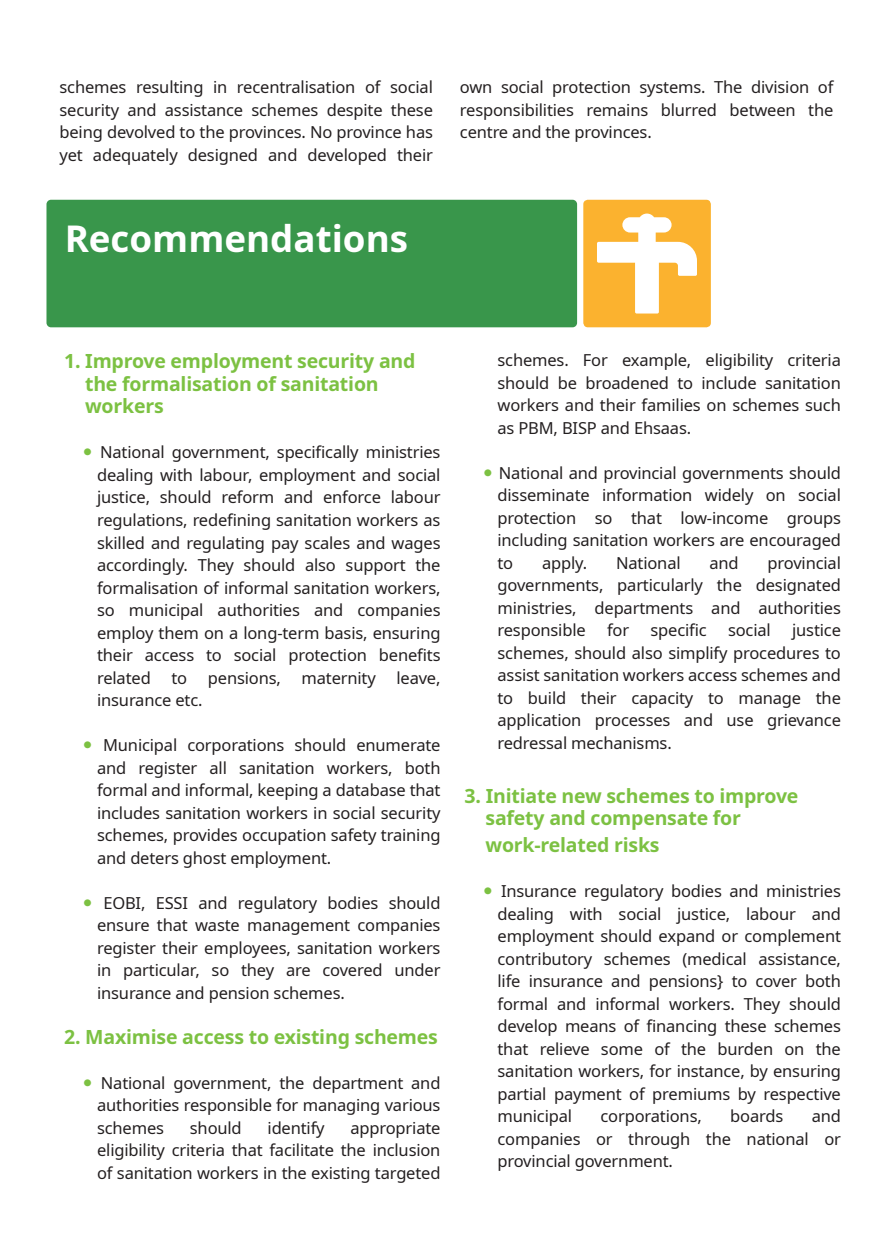
<style>
.page{position:relative;width:891px;height:1253px;background:#fff}
.page>*{position:absolute;margin:0;border:0;box-sizing:border-box;transform-origin:0 0}
.t1{font:700 36.75px "Noto Sans";color:#fff}
.t2{font:700 19.5px/22.5px "Noto Sans";letter-spacing:-.01em;color:#7cc142}
.t3{font:16.5px/22.5px "Noto Sans";letter-spacing:-.01em;color:#231f20;text-align:justify}
.s1{font-family:"Thonburi";color:#7cc142}
</style>
<div class="page">
<div style="left:46px;top:200px;width:531px;height:127px;background:#39964b;border-radius:5px"></div>
<svg style="left:583px;top:200px;width:128px;height:127px"></svg>
<p class="t3" style="left:60px;top:77px;width:375px">schemes resulting in recentralisation of social security and assistance schemes despite these being devolved to the provinces. No province has yet adequately designed and developed their</p>
<p class="t3" style="left:460px;top:77px;width:375px">own social protection systems. The division of responsibilities remains blurred between the centre and the provinces.</p>
<h1 class="t1" style="left:65px;top:213px;width:345px">Recommendations</h1>
<p class="t2" style="left:85px;top:351px;width:332px;text-indent:-21px">1. Improve employment security and the formalisation of sanitation workers</p>
<p class="t3" style="left:97px;top:442px;width:345px;text-indent:-15px"><span class="s1">•</span> National government, specifically ministries dealing with labour, employment and social justice, should reform and enforce labour regulations, redefining sanitation workers as skilled and regulating pay scales and wages accordingly. They should also support the formalisation of informal sanitation workers, so municipal authorities and companies employ them on a long-term basis, ensuring their access to social protection benefits related</p>
<p class="t3" style="left:171px;top:667px;width:17px">to</p>
<p class="t3" style="left:208px;top:667px;width:74px">pensions,</p>
<p class="t3" style="left:302px;top:667px;width:76px">maternity</p>
<p class="t3" style="left:396px;top:667px;width:46px">leave,</p>
<p class="t3" style="left:97px;top:689px;width:107px">insurance etc.</p>
<p class="t3" style="left:97px;top:734px;width:345px;text-indent:-15px"><span class="s1">•</span> Municipal corporations should enumerate and register all sanitation workers, both formal and informal, keeping a database that includes sanitation workers in social security schemes, provides occupation safety training and deters ghost employment.</p>
<p class="t3" style="left:97px;top:892px;width:345px;text-indent:-15px"><span class="s1">•</span> EOBI, ESSI and regulatory bodies should ensure that waste management companies register their employees, sanitation workers in particular, so they are covered under insurance and pension schemes.</p>
<p class="t2" style="left:64px;top:1026px;width:375px">2. Maximise access to existing schemes</p>
<p class="t3" style="left:97px;top:1072px;width:345px;text-indent:-15px"><span class="s1">•</span> National government, the department and authorities responsible for managing various schemes</p>
<p class="t3" style="left:190px;top:1117px;width:53px">should</p>
<p class="t3" style="left:268px;top:1117px;width:59px">identify</p>
<p class="t3" style="left:97px;top:1117px;width:345px;text-indent:253px">appropriate eligibility criteria that facilitate the inclusion of sanitation workers in the existing targeted</p>
<p class="t3" style="left:498px;top:349px;width:345px">schemes. For example, eligibility criteria should be broadened to include sanitation workers and their families on schemes such as PBM, BISP and Ehsaas.</p>
<p class="t3" style="left:498px;top:462px;width:345px;text-indent:-15px"><span class="s1">•</span> National and provincial governments should disseminate information widely on social protection so that low-income groups including sanitation workers are encouraged to</p>
<p class="t3" style="left:498px;top:552px;width:345px;text-indent:270px">provincial governments, particularly the designated ministries, departments and authorities responsible</p>
<p class="t3" style="left:542px;top:552px;width:47px">apply.</p>
<p class="t3" style="left:616px;top:552px;width:66px">National</p>
<p class="t3" style="left:710px;top:552px;width:31px">and</p>
<p class="t3" style="left:607px;top:619px;width:24px">for</p>
<p class="t3" style="left:651px;top:619px;width:58px">specific</p>
<p class="t3" style="left:728px;top:619px;width:44px">social</p>
<p class="t3" style="left:498px;top:619px;width:345px;text-indent:295px">justice schemes, should also simplify procedures to assist sanitation workers access schemes and to build their capacity to manage the application processes and use grievance redressal mechanisms.</p>
<p class="t2" style="left:486px;top:785px;width:314px;text-indent:-21px">3. Initiate new schemes to improve safety and compensate for</p>
<p class="t2" style="left:486px;top:834px;width:176px">work-related risks</p>
<p class="t3" style="left:498px;top:880px;width:345px;text-indent:-15px"><span class="s1">•</span> Insurance regulatory bodies and ministries dealing with social justice, labour and employment should expand or complement contributory schemes (medical assistance, life insurance and pensions} to cover both formal and informal workers. They should develop means of financing these schemes that relieve some of the burden on the sanitation workers, for instance, by ensuring partial payment of premiums by respective municipal</p>
<p class="t3" style="left:498px;top:1105px;width:345px;text-indent:314px">and companies or through the national or provincial government.</p>
<p class="t3" style="left:601px;top:1105px;width:103px">corporations,</p>
<p class="t3" style="left:730px;top:1105px;width:55px">boards</p>
</div>
